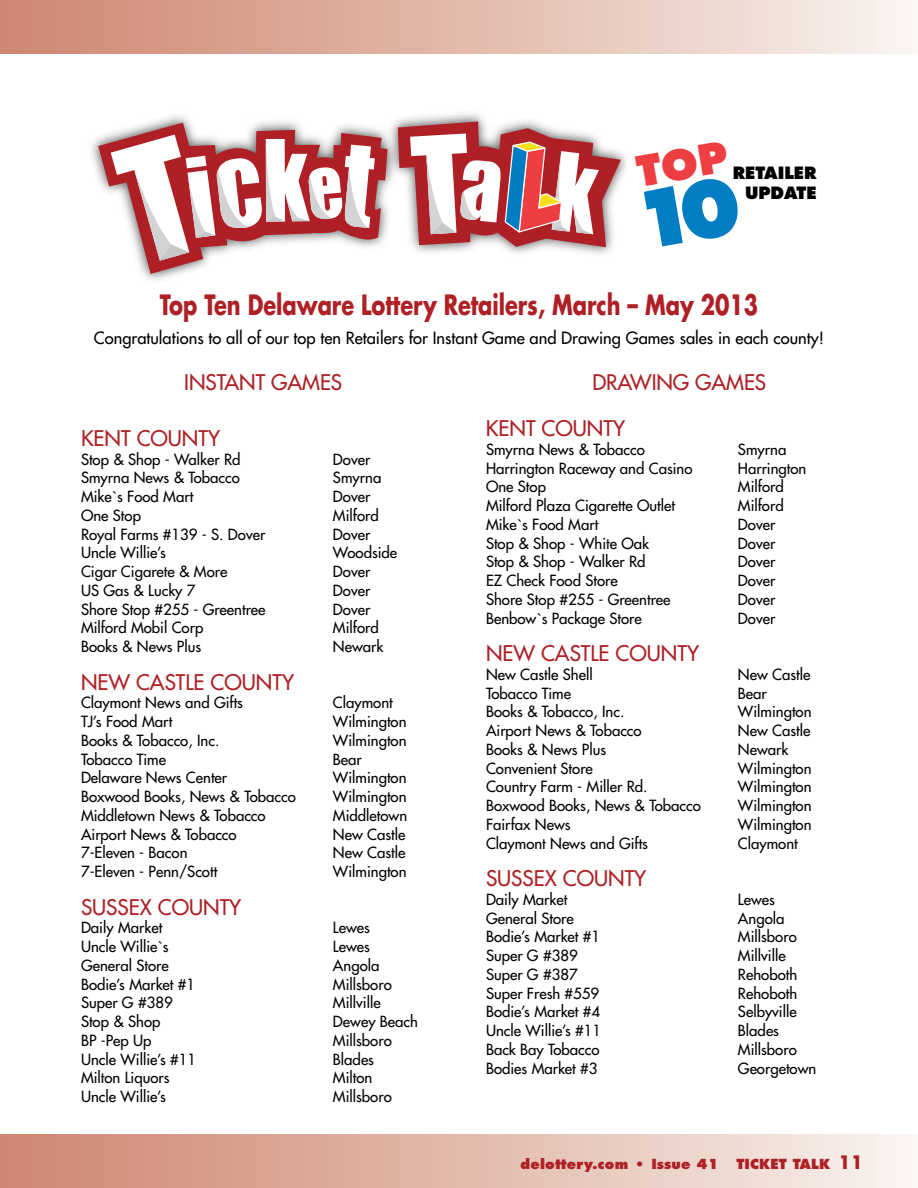
<style>
.page{position:relative;width:918px;height:1188px;background:#fff}
.page>*{position:absolute;margin:0;border:0;box-sizing:border-box;transform-origin:0 0}
.t1{font:700 27.3px "Futura Std";letter-spacing:-.005em;color:#ae2025;scale:.77 1}
.t2{font:500 21px "Futura Std";color:#ae2025}
.t3{font:500 16.5px "Futura Std";color:#000}
.t4{font:800 16.5px/19.8px "Futura Std";color:#000;text-align:right}
.t5{font:500 15px "Futura Std";color:#000}
.t6{font:800 13.5px "Futura Std";letter-spacing:.01em;color:#ae2025}
.s1{font-weight:700;font-size:18px}
</style>
<div class="page">
<div style="left:87px;top:110px;width:545px;height:176px;background:#000;opacity:.6"></div>
<svg style="left:98px;top:123px;width:290px;height:151px"></svg>
<svg style="left:111px;top:135px;width:264px;height:126px"></svg>
<svg style="left:398px;top:122px;width:223px;height:125px"></svg>
<div style="left:0;top:0;width:918px;height:54px;background:linear-gradient(to right,#ce846e,#f8f2ed)"></div>
<div style="left:0;top:1134px;width:918px;height:54px;background:linear-gradient(to right,#ce846e,#f8f2ed)"></div>
<p class="t4" style="left:733px;top:163px;width:85px">RETAILER<br>UPDATE</p>
<h1 class="t1" style="left:160px;top:287px;width:779px">Top Ten Delaware Lottery Retailers, March – May 2013</h1>
<p class="t3" style="left:94px;top:327px;width:732px">Congratulations to all of our top ten Retailers for Instant Game and Drawing Games sales in each county!</p>
<h2 class="t2" style="left:184px;top:369px;width:13px">Instant</h2>
<h2 class="t2" style="left:271px;top:369px;width:72px">GAMES</h2>
<h2 class="t2" style="left:81px;top:425px;width:141px">KENT County</h2>
<p class="t5" style="left:81px;top:450px;width:161px">Stop &amp; Shop - Walker Rd</p>
<p class="t5" style="left:333px;top:450px;width:39px">Dover</p>
<p class="t5" style="left:81px;top:468px;width:160px">Smyrna News &amp; Tobacco</p>
<p class="t5" style="left:333px;top:468px;width:50px">Smyrna</p>
<p class="t5" style="left:81px;top:487px;width:114px">Mike`s Food Mart</p>
<p class="t5" style="left:333px;top:487px;width:39px">Dover</p>
<p class="t5" style="left:81px;top:506px;width:62px">One Stop</p>
<p class="t5" style="left:333px;top:506px;width:47px">Milford</p>
<p class="t5" style="left:81px;top:525px;width:186px">Royal Farms #139 - S. Dover</p>
<p class="t5" style="left:333px;top:525px;width:39px">Dover</p>
<p class="t5" style="left:81px;top:543px;width:86px">Uncle Willie’s</p>
<p class="t5" style="left:333px;top:543px;width:66px">Woodside</p>
<p class="t5" style="left:81px;top:562px;width:148px">Cigar Cigarete &amp; More</p>
<p class="t5" style="left:333px;top:562px;width:39px">Dover</p>
<p class="t5" style="left:81px;top:581px;width:116px">US Gas &amp; Lucky 7</p>
<p class="t5" style="left:333px;top:581px;width:39px">Dover</p>
<p class="t5" style="left:81px;top:600px;width:186px">Shore Stop #255 - Greentree</p>
<p class="t5" style="left:333px;top:600px;width:39px">Dover</p>
<p class="t5" style="left:81px;top:618px;width:124px">Milford Mobil Corp</p>
<p class="t5" style="left:333px;top:618px;width:47px">Milford</p>
<p class="t5" style="left:81px;top:637px;width:122px">Books &amp; News Plus</p>
<p class="t5" style="left:333px;top:637px;width:52px">Newark</p>
<h2 class="t2" style="left:81px;top:669px;width:81px">New Castle</h2>
<h2 class="t2" style="left:211px;top:669px;width:85px">County</h2>
<p class="t5" style="left:81px;top:693px;width:164px">Claymont News and Gifts</p>
<p class="t5" style="left:333px;top:693px;width:61px">Claymont</p>
<p class="t5" style="left:81px;top:712px;width:93px">TJ’s Food Mart</p>
<p class="t5" style="left:333px;top:712px;width:75px">Wilmington</p>
<p class="t5" style="left:81px;top:731px;width:140px">Books &amp; Tobacco, Inc.</p>
<p class="t5" style="left:333px;top:731px;width:75px">Wilmington</p>
<p class="t5" style="left:81px;top:750px;width:87px">Tobacco Time</p>
<p class="t5" style="left:333px;top:750px;width:30px">Bear</p>
<p class="t5" style="left:81px;top:768px;width:148px">Delaware News Center</p>
<p class="t5" style="left:333px;top:768px;width:75px">Wilmington</p>
<p class="t5" style="left:81px;top:787px;width:216px">Boxwood Books, News &amp; Tobacco</p>
<p class="t5" style="left:333px;top:787px;width:75px">Wilmington</p>
<p class="t5" style="left:81px;top:806px;width:226px">Middletown News &amp; Tobacco M</p>
<p class="t5" style="left:346px;top:806px;width:63px">iddletown</p>
<p class="t5" style="left:81px;top:825px;width:157px">Airport News &amp; Tobacco</p>
<p class="t5" style="left:333px;top:825px;width:74px">New Castle</p>
<p class="t5" style="left:81px;top:843px;width:108px">7-Eleven - Bacon</p>
<p class="t5" style="left:333px;top:843px;width:74px">New Castle</p>
<p class="t5" style="left:81px;top:862px;width:138px">7-Eleven - Penn/Scott</p>
<p class="t5" style="left:333px;top:862px;width:75px">Wilmington</p>
<h2 class="t2" style="left:81px;top:894px;width:38px">Sussex</h2>
<h2 class="t2" style="left:158px;top:894px;width:85px">County</h2>
<p class="t5" style="left:81px;top:918px;width:83px">Daily Market</p>
<p class="t5" style="left:333px;top:918px;width:38px">Lewes</p>
<p class="t5" style="left:81px;top:937px;width:89px">Uncle Willie`s</p>
<p class="t5" style="left:333px;top:937px;width:38px">Lewes</p>
<p class="t5" style="left:81px;top:956px;width:89px">General Store</p>
<p class="t5" style="left:333px;top:956px;width:48px">Angola</p>
<p class="t5" style="left:81px;top:975px;width:116px">Bodie’s Market #1</p>
<p class="t5" style="left:333px;top:975px;width:60px">Millsboro</p>
<p class="t5" style="left:81px;top:993px;width:93px">Super G #389</p>
<p class="t5" style="left:333px;top:993px;width:49px">Millville</p>
<p class="t5" style="left:81px;top:1012px;width:81px">Stop &amp; Shop</p>
<p class="t5" style="left:333px;top:1012px;width:87px">Dewey Beach</p>
<p class="t5" style="left:81px;top:1031px;width:72px">BP -Pep Up</p>
<p class="t5" style="left:333px;top:1031px;width:60px">Millsboro</p>
<p class="t5" style="left:81px;top:1050px;width:117px">Uncle Willie’s #11</p>
<p class="t5" style="left:333px;top:1050px;width:43px">Blades</p>
<p class="t5" style="left:81px;top:1068px;width:90px">Milton Liquors</p>
<p class="t5" style="left:333px;top:1068px;width:41px">Milton</p>
<p class="t5" style="left:81px;top:1087px;width:86px">Uncle Willie’s</p>
<p class="t5" style="left:333px;top:1087px;width:60px">Millsboro</p>
<h2 class="t2" style="left:592px;top:369px;width:16px">draw</h2>
<h2 class="t2" style="left:652px;top:369px;width:116px">ing GAMES</h2>
<h2 class="t2" style="left:486px;top:415px;width:141px">KENT County</h2>
<p class="t5" style="left:486px;top:440px;width:160px">Smyrna News &amp; Tobacco</p>
<p class="t5" style="left:738px;top:440px;width:50px">Smyrna</p>
<p class="t5" style="left:486px;top:459px;width:208px">Harrington Raceway and Casino</p>
<p class="t5" style="left:738px;top:459px;width:70px">Harrington</p>
<p class="t5" style="left:486px;top:477px;width:62px">One Stop</p>
<p class="t5" style="left:738px;top:477px;width:47px">Milford</p>
<p class="t5" style="left:486px;top:496px;width:228px">Milford Plaza Cigarette Outlet M</p>
<p class="t5" style="left:751px;top:496px;width:34px">ilford</p>
<p class="t5" style="left:486px;top:515px;width:114px">Mike`s Food Mart</p>
<p class="t5" style="left:738px;top:515px;width:39px">Dover</p>
<p class="t5" style="left:486px;top:534px;width:165px">Stop &amp; Shop - White Oak</p>
<p class="t5" style="left:738px;top:534px;width:39px">Dover</p>
<p class="t5" style="left:486px;top:552px;width:161px">Stop &amp; Shop - Walker Rd</p>
<p class="t5" style="left:738px;top:552px;width:39px">Dover</p>
<p class="t5" style="left:486px;top:571px;width:133px">EZ Check Food Store</p>
<p class="t5" style="left:738px;top:571px;width:39px">Dover</p>
<p class="t5" style="left:486px;top:590px;width:186px">Shore Stop #255 - Greentree</p>
<p class="t5" style="left:738px;top:590px;width:39px">Dover</p>
<p class="t5" style="left:486px;top:609px;width:157px">Benbow`s Package Store</p>
<p class="t5" style="left:738px;top:609px;width:39px">Dover</p>
<h2 class="t2" style="left:486px;top:640px;width:81px">New Castle</h2>
<h2 class="t2" style="left:616px;top:640px;width:85px">County</h2>
<p class="t5" style="left:486px;top:665px;width:108px">New Castle Shell</p>
<p class="t5" style="left:738px;top:665px;width:74px">New Castle</p>
<p class="t5" style="left:486px;top:684px;width:87px">Tobacco Time</p>
<p class="t5" style="left:738px;top:684px;width:30px">Bear</p>
<p class="t5" style="left:486px;top:702px;width:140px">Books &amp; Tobacco, Inc.</p>
<p class="t5" style="left:738px;top:702px;width:75px">Wilmington</p>
<p class="t5" style="left:486px;top:721px;width:157px">Airport News &amp; Tobacco</p>
<p class="t5" style="left:738px;top:721px;width:74px">New Castle</p>
<p class="t5" style="left:486px;top:740px;width:122px">Books &amp; News Plus</p>
<p class="t5" style="left:738px;top:740px;width:52px">Newark</p>
<p class="t5" style="left:486px;top:759px;width:108px">Convenient Store</p>
<p class="t5" style="left:738px;top:759px;width:75px">Wilmington</p>
<p class="t5" style="left:486px;top:777px;width:163px">Country Farm - Miller Rd.</p>
<p class="t5" style="left:738px;top:777px;width:75px">Wilmington</p>
<p class="t5" style="left:486px;top:796px;width:216px">Boxwood Books, News &amp; Tobacco</p>
<p class="t5" style="left:738px;top:796px;width:75px">Wilmington</p>
<p class="t5" style="left:486px;top:815px;width:86px">Fairfax News</p>
<p class="t5" style="left:738px;top:815px;width:75px">Wilmington</p>
<p class="t5" style="left:486px;top:834px;width:164px">Claymont News and Gifts</p>
<p class="t5" style="left:738px;top:834px;width:61px">Claymont</p>
<h2 class="t2" style="left:486px;top:865px;width:38px">Sussex</h2>
<h2 class="t2" style="left:563px;top:865px;width:85px">County</h2>
<p class="t5" style="left:486px;top:890px;width:83px">Daily Market</p>
<p class="t5" style="left:738px;top:890px;width:38px">Lewes</p>
<p class="t5" style="left:486px;top:909px;width:89px">General Store</p>
<p class="t5" style="left:738px;top:909px;width:48px">Angola</p>
<p class="t5" style="left:486px;top:927px;width:116px">Bodie’s Market #1</p>
<p class="t5" style="left:738px;top:927px;width:60px">Millsboro</p>
<p class="t5" style="left:486px;top:946px;width:93px">Super G #389</p>
<p class="t5" style="left:738px;top:946px;width:49px">Millville</p>
<p class="t5" style="left:486px;top:965px;width:93px">Super G #387</p>
<p class="t5" style="left:738px;top:965px;width:61px">Rehoboth</p>
<p class="t5" style="left:486px;top:984px;width:115px">Super Fresh #559</p>
<p class="t5" style="left:738px;top:984px;width:61px">Rehoboth</p>
<p class="t5" style="left:486px;top:1002px;width:116px">Bodie’s Market #4</p>
<p class="t5" style="left:738px;top:1002px;width:60px">Selbyville</p>
<p class="t5" style="left:486px;top:1021px;width:117px">Uncle Willie’s #11</p>
<p class="t5" style="left:738px;top:1021px;width:43px">Blades</p>
<p class="t5" style="left:486px;top:1040px;width:115px">Back Bay Tobacco</p>
<p class="t5" style="left:738px;top:1040px;width:60px">Millsboro</p>
<p class="t5" style="left:486px;top:1059px;width:113px">Bodies Market #3</p>
<p class="t5" style="left:738px;top:1059px;width:80px">Georgetown</p>
<p class="t6" style="left:521px;top:1155px;width:200px">delottery.com • Issue 41</p>
<p class="t6" style="left:736px;top:1155px;width:128px">TICKET TALK <span class="s1">11</span></p>
</div>
